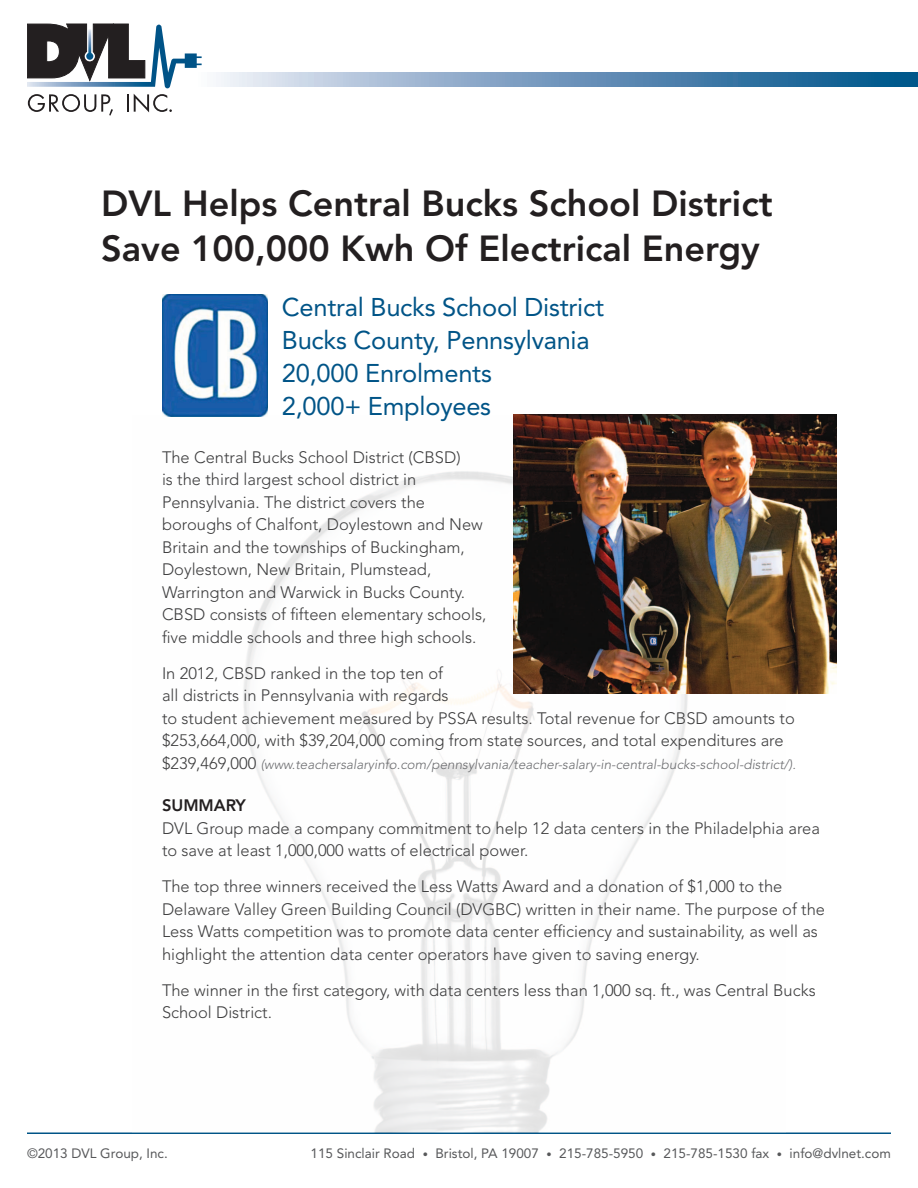
<style>
.page{position:relative;width:918px;height:1188px;background:#fff}
.page>*{position:absolute;margin:0;border:0;box-sizing:border-box;transform-origin:0 0}
.t1{font:800 36px "Avenir";color:#231f20}
.t2{font:25.5px "Avenir";letter-spacing:-.01em;color:#005487}
.t3{font:300 16.5px/22.5px "Avenir";color:#3e3e3f}
.t4{font:800 16.5px "Avenir";color:#231f20}
.t5{font:italic 300 13.5px "Avenir";color:#6c6d70}
.t6{font:13.5px "Avenir";color:#57585a}
.s1{font-style:normal;font-size:16.5px;color:#3e3e3f}
.s2{font-size:10.5px}
</style>
<div class="page">
<hr style="left:27px;top:1132px;width:864px;height:2px;background:#005487">
<svg style="left:27px;top:24px;width:175px;height:64px"></svg>
<svg style="left:28px;top:94px;width:85px;height:22px"></svg>
<svg style="left:127px;top:94px;width:45px;height:18px"></svg>
<svg style="left:195px;top:73px;width:723px;height:14px;background:#749cbe"></svg>
<img style="left:166px;top:416px;width:620px;height:716px">
<img style="left:162px;top:294px;width:105px;height:122px">
<img style="left:513px;top:415px;width:324px;height:278px">
<p class="t1" style="left:101px;top:183px;width:673px">DVL Helps Central Bucks School District</p>
<p class="t1" style="left:101px;top:228px;width:660px">Save 100,000 Kwh Of Electrical Energy</p>
<p class="t2" style="left:282px;top:293px;width:324px">Central Bucks School District</p>
<p class="t2" style="left:282px;top:326px;width:309px">Bucks County, Pennsylvania</p>
<p class="t2" style="left:282px;top:359px;width:211px">20,000 Enrolments</p>
<p class="t2" style="left:282px;top:392px;width:211px">2,000+ Employees</p>
<p class="t3" style="left:162px;top:446px;width:326px">The Central Bucks School District (CBSD)<br>is the third largest school district in Pennsylvania. The district covers the boroughs of Chalfont, Doylestown and New Britain and the townships of Buckingham, Doylestown, New Britain, Plumstead, Warrington and Warwick in Bucks County.<br>CBSD consists of fifteen elementary schools, five middle schools and three high schools.</p>
<p class="t3" style="left:162px;top:662px;width:634px">In 2012, CBSD ranked in the top ten of<br>all districts in Pennsylvania with regards<br>to student achievement measured by PSSA results. Total revenue for CBSD amounts to $253,664,000, with $39,204,000 coming from state sources, and total expenditures are</p>
<p class="t5" style="left:162px;top:756px;width:635px"><span class="s1">$239,469,000</span> (www.teachersalaryinfo.com/pennsylvania/teacher-salary-in-central-bucks-school-district/).</p>
<p class="t4" style="left:162px;top:796px;width:86px">SUMMARY</p>
<p class="t3" style="left:162px;top:817px;width:659px">DVL Group made a company commitment to help 12 data centers in the Philadelphia area to save at least 1,000,000 watts of electrical power.</p>
<p class="t3" style="left:162px;top:875px;width:665px">The top three winners received the Less Watts Award and a donation of $1,000 to the Delaware Valley Green Building Council (DVGBC) written in their name. The purpose of the Less Watts competition was to promote data center efficiency and sustainability, as well as highlight the attention data center operators have given to saving energy.</p>
<p class="t3" style="left:162px;top:979px;width:655px">The winner in the first category, with data centers less than 1,000 sq. ft., was Central Bucks<br>School District.</p>
<p class="t6" style="left:27px;top:1145px;width:142px">©2013 DVL Group, Inc.</p>
<p class="t6" style="left:311px;top:1145px;width:582px">115 Sinclair Road <span class="s2">•</span> Bristol, PA 19007 <span class="s2">•</span> 215-785-5950 <span class="s2">•</span> 215-785-1530 fax <span class="s2">•</span> info@dvlnet.com</p>
</div>
